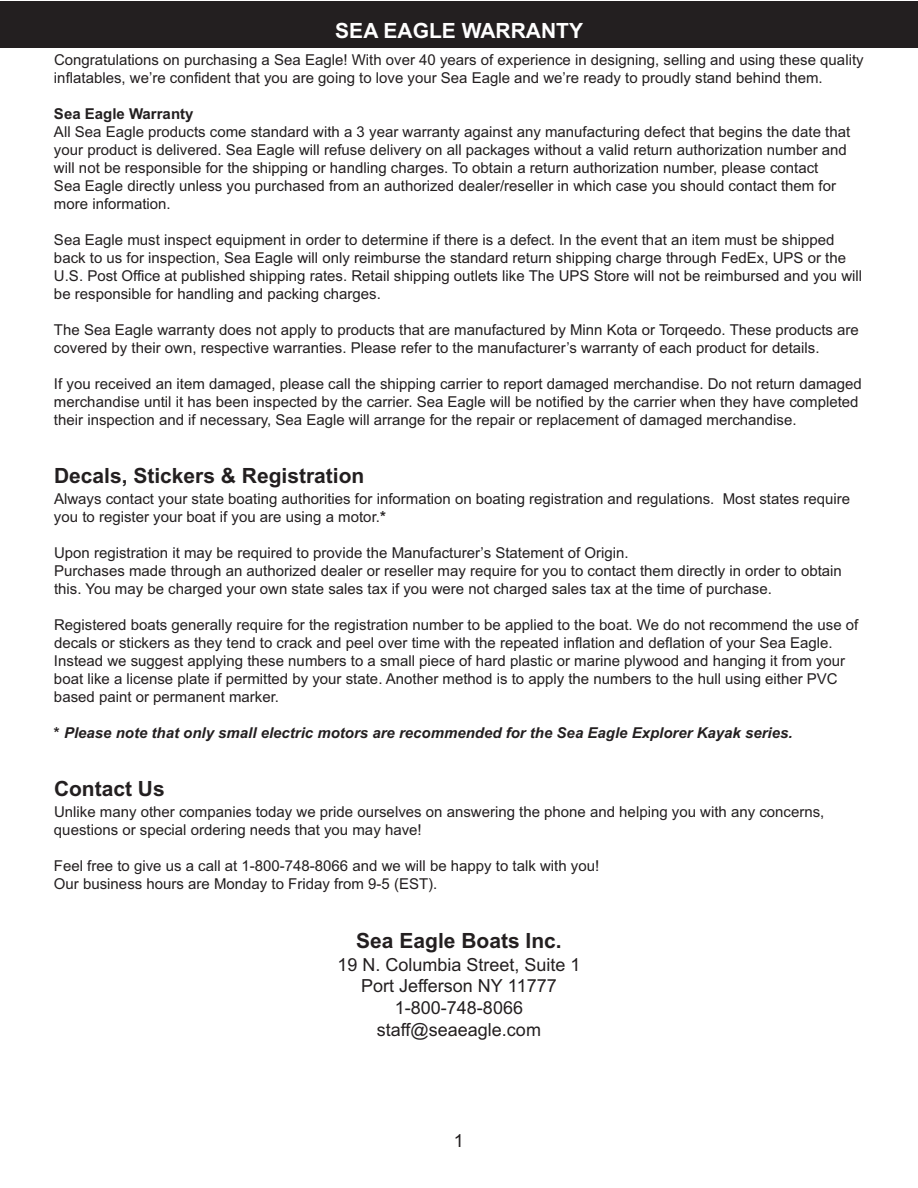
<style>
.page{position:relative;width:918px;height:1188px;background:#fff}
.page>*{position:absolute;margin:0;border:0;box-sizing:border-box;transform-origin:0 0}
.t1{font:700 21px "Arial";color:#231f20}
.t2{font:700 21px "Arial";color:#fff}
.t3{font:18px/21.6px "Arial";color:#231f20;text-align:center}
.t4{font:15px/18px "Arial";color:#231f20}
.t5{font:italic 700 15px "Arial";color:#231f20}
.t6{font:700 15px "Arial";color:#231f20}
.s1{font-weight:700}
.s2{font-style:normal}
</style>
<div class="page">
<div style="left:0;top:1px;width:918px;height:46px;background:#231f20"></div>
<h1 class="t2" style="left:335px;top:18px;width:249px">SEA EAGLE WARRANTY</h1>
<p class="t4" style="left:54px;top:51px;width:811px">Congratulations on purchasing a Sea Eagle! With over 40 years of experience in designing, selling and using these quality inflatables, we’re confident that you are going to love your Sea Eagle and we’re ready to proudly stand behind them.</p>
<p class="t6" style="left:54px;top:105px;width:141px">Sea Eagle Warranty</p>
<p class="t4" style="left:54px;top:123px;width:798px">All Sea Eagle products come standard with a 3 year warranty against any manufacturing defect that begins the date that your product is delivered. Sea Eagle will refuse delivery on all packages without a valid return authorization number and will not be responsible for the shipping or handling charges. To obtain a return authorization number, please contact<br>Sea Eagle directly unless you purchased from an authorized dealer/reseller in which case you should contact them for more information.</p>
<p class="t4" style="left:54px;top:231px;width:810px">Sea Eagle must inspect equipment in order to determine if there is a defect. In the event that an item must be shipped back to us for inspection, Sea Eagle will only reimburse the standard return shipping charge through FedEx, UPS or the U.S. Post Office at published shipping rates. Retail shipping outlets like The UPS Store will not be reimbursed and you will be responsible for handling and packing charges.</p>
<p class="t4" style="left:54px;top:321px;width:806px">The Sea Eagle warranty does not apply to products that are manufactured by Minn Kota or Torqeedo. These products are covered by their own, respective warranties. Please refer to the manufacturer’s warranty of each product for details.</p>
<p class="t4" style="left:54px;top:375px;width:809px">If you received an item damaged, please call the shipping carrier to report damaged merchandise. Do not return damaged merchandise until it has been inspected by the carrier. Sea Eagle will be notified by the carrier when they have completed their inspection and if necessary, Sea Eagle will arrange for the repair or replacement of damaged merchandise.</p>
<h1 class="t1" style="left:54px;top:464px;width:312px">Decals, Stickers &amp; Registration</h1>
<p class="t4" style="left:54px;top:490px;width:798px">Always contact your state boating authorities for information on boating registration and regulations. Most states require you to register your boat if you are using a motor.<span class="s1">*</span></p>
<p class="t4" style="left:54px;top:544px;width:789px">Upon registration it may be required to provide the Manufacturer’s Statement of Origin.<br>Purchases made through an authorized dealer or reseller may require for you to contact them directly in order to obtain this. You may be charged your own state sales tax if you were not charged sales tax at the time of purchase.</p>
<p class="t4" style="left:54px;top:616px;width:806px">Registered boats generally require for the registration number to be applied to the boat. We do not recommend the use of decals or stickers as they tend to crack and peel over time with the repeated inflation and deflation of your Sea Eagle.<br>Instead we suggest applying these numbers to a small piece of hard plastic or marine plywood and hanging it from your boat like a license plate if permitted by your state. Another method is to apply the numbers to the hull using either PVC based paint or permanent marker.</p>
<p class="t5" style="left:54px;top:724px;width:740px"><span class="s2">*</span> Please note that only small electric motors are recommended for the Sea Eagle Explorer Kayak series.</p>
<h1 class="t1" style="left:54px;top:777px;width:112px">Contact Us</h1>
<p class="t4" style="left:54px;top:803px;width:772px">Unlike many other companies today we pride ourselves on answering the phone and helping you with any concerns, questions or special ordering needs that you may have!</p>
<p class="t4" style="left:54px;top:857px;width:547px">Feel free to give us a call at 1-800-748-8066 and we will be happy to talk with you!<br>Our business hours are Monday to Friday from 9-5 (EST).</p>
<h1 class="t1" style="left:356px;top:928px;width:207px">Sea Eagle Boats Inc.</h1>
<p class="t3" style="left:337px;top:954px;width:245px">19 N. Columbia Street, Suite 1<br>Port Jefferson NY 11777<br>1-800-748-8066 staff@seaeagle.com</p>
<p class="t3" style="left:454px;top:1130px;width:12px">1</p>
</div>
